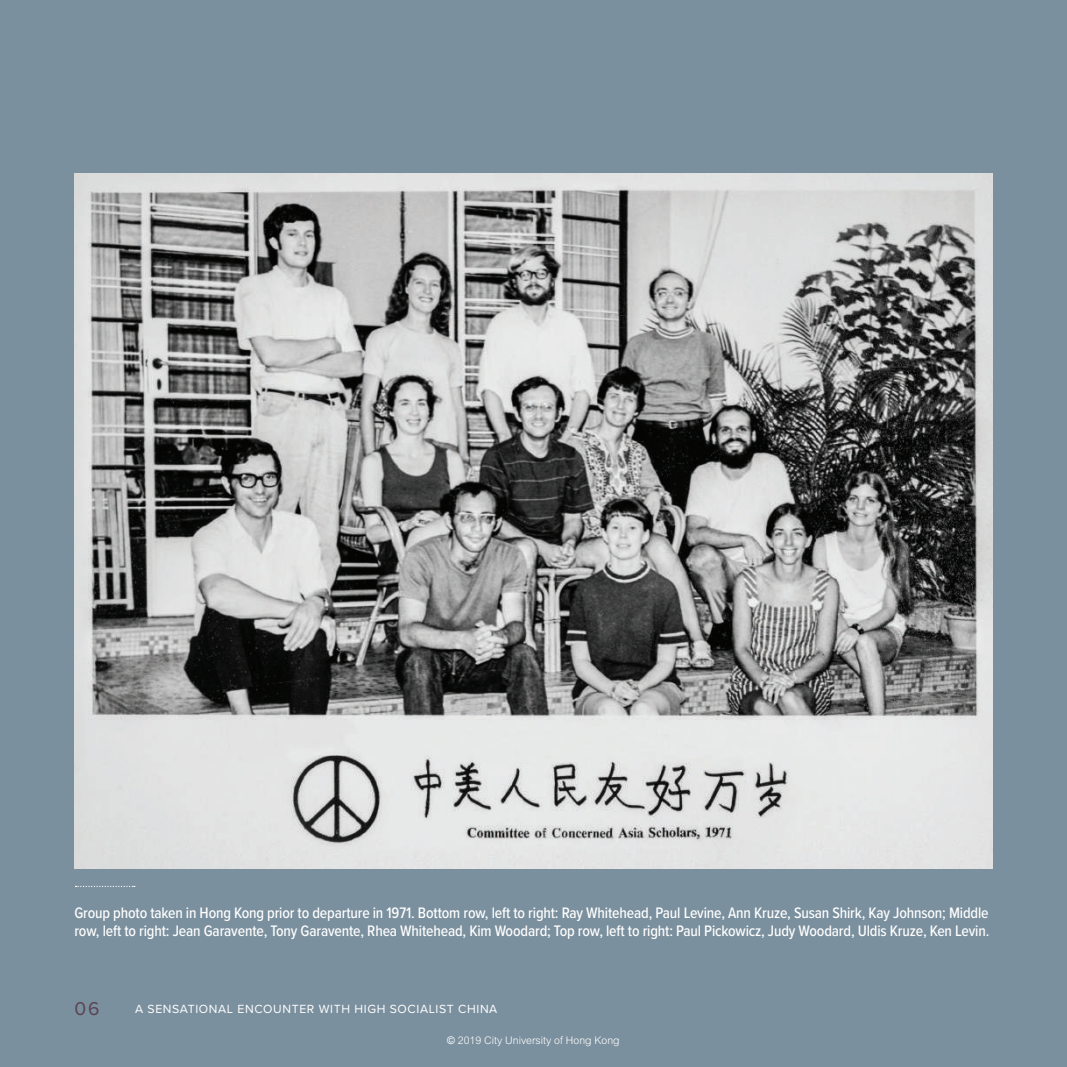
<style>
.page{position:relative;width:1067px;height:1067px;background:#7b909e}
.page>*{position:absolute;margin:0;border:0;box-sizing:border-box;transform-origin:0 0}
.t1{font:19.25px "Proxima Nova";color:#5b4250}
.t2{font:500 15.75px/17.5px "Proxima Nova Cond";letter-spacing:-.01em;color:#fff}
.t3{font:12.25px "Proxima Nova";letter-spacing:.05em;color:#fff}
.t4{font:300 10.5px "M Hei HK";color:#fff}
.s1{font-family:"Arial";font-weight:400}
</style>
<div class="page">
<img style="left:74px;top:174px;width:918px;height:694px">
<svg style="left:76px;top:885px;width:59px;height:2px"></svg>
<p class="t2" style="left:74px;top:903px;width:916px">Group photo taken in Hong Kong prior to departure in 1971. Bottom row, left to right: Ray Whitehead, Paul Levine, Ann Kruze, Susan Shirk, Kay Johnson; Middle row, left to right: Jean Garavente, Tony Garavente, Rhea Whitehead, Kim Woodard; Top row, left to right: Paul Pickowicz, Judy Woodard, Uldis Kruze, Ken Levin.</p>
<p class="t1" style="left:74px;top:994px;width:27px">06</p>
<p class="t3" style="left:135px;top:999px;width:364px">A SENSATIONAL ENCOUNTER WITH HIGH SOCIALIST CHINA</p>
<p class="t4" style="left:447px;top:1034px;width:174px"><span class="s1">©</span> 2019 City University of Hong Kong</p>
</div>
